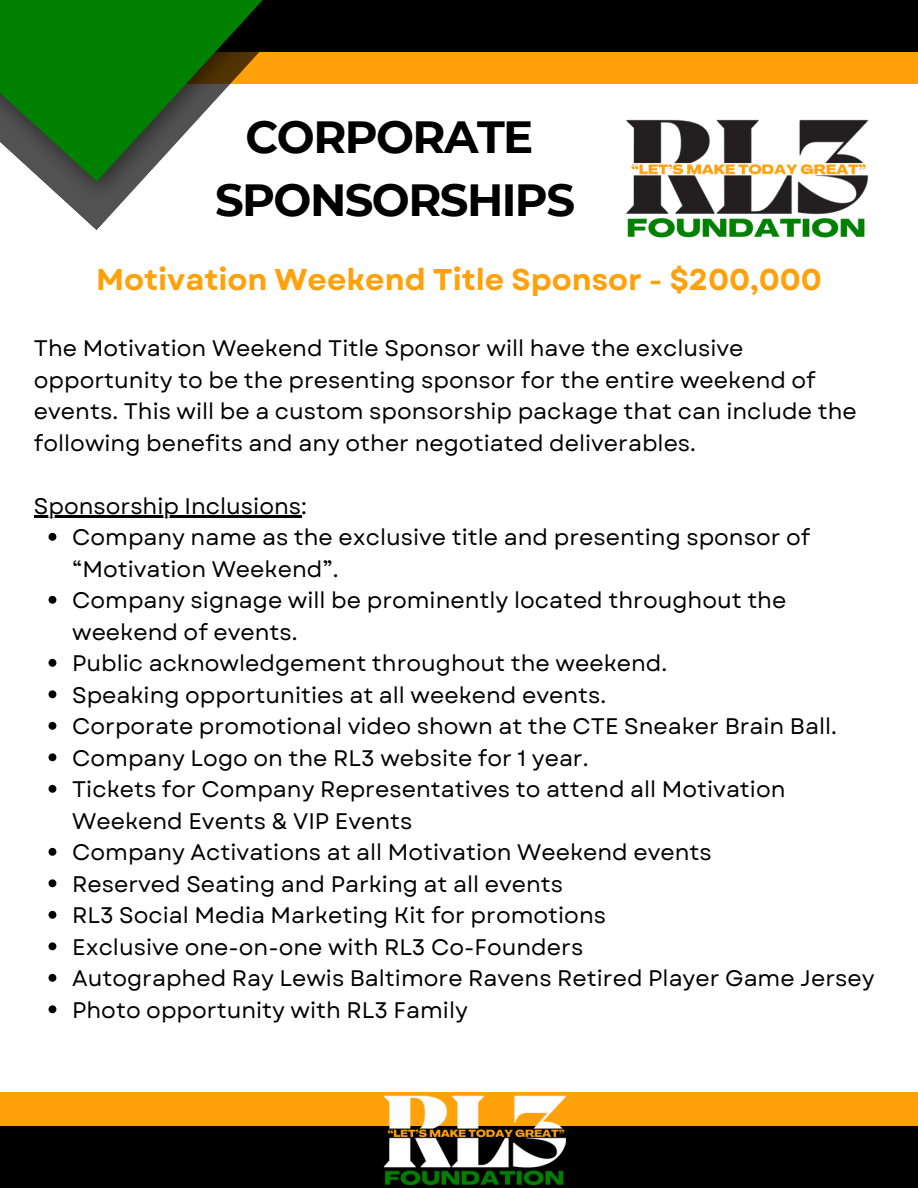
<style>
.page{position:relative;width:918px;height:1188px;background:#fff}
.page>*{position:absolute;margin:0;border:0;box-sizing:border-box;transform-origin:0 0}
.t1{font:700 45px/63px "Montserrat";letter-spacing:-.035em;color:#000;text-align:center}
.t2{font:700 30px "Garet";color:#ffa10b}
.t3{font:22.5px/31.5px "Garet";color:#000}
</style>
<div class="page">
<div style="left:80px;top:49px;width:838px;height:35px;background:#ffa10b"></div>
<div style="left:0;top:1092px;width:918px;height:47px;background:#ffa10b"></div>
<div style="left:91px;top:0;width:827px;height:52px;background:#000"></div>
<div style="left:0;top:1127px;width:918px;height:61px;background:#000"></div>
<img style="left:44px;top:182px;width:97px;height:34px">
<svg style="left:0;top:0;width:263px;height:182px;fill:#008000"></svg>
<img style="left:377px;top:1095px;width:194px;height:91px">
<hr style="left:34px;top:515px;width:267px;height:2px;background:#000">
<svg style="left:49px;top:533px;width:7px;height:8px"></svg>
<svg style="left:49px;top:596px;width:7px;height:8px"></svg>
<svg style="left:49px;top:659px;width:7px;height:8px"></svg>
<svg style="left:49px;top:690px;width:7px;height:8px"></svg>
<svg style="left:49px;top:722px;width:7px;height:8px"></svg>
<svg style="left:49px;top:753px;width:7px;height:8px"></svg>
<svg style="left:49px;top:785px;width:7px;height:8px"></svg>
<svg style="left:49px;top:848px;width:7px;height:8px"></svg>
<svg style="left:49px;top:879px;width:7px;height:8px"></svg>
<svg style="left:49px;top:911px;width:7px;height:8px"></svg>
<svg style="left:49px;top:942px;width:7px;height:8px"></svg>
<svg style="left:49px;top:974px;width:7px;height:8px"></svg>
<svg style="left:49px;top:1005px;width:7px;height:8px"></svg>
<img style="left:626px;top:119px;width:243px;height:119px">
<p class="t1" style="left:215px;top:105px;width:361px">CORPORATE<br>SPONSORSHIPS</p>
<p class="t2" style="left:96px;top:258px;width:727px">Motivation Weekend Title Sponsor - $200,000</p>
<h2 class="t3" style="left:34px;top:333px;width:824px">The Motivation Weekend Title Sponsor will have the exclusive opportunity to be the presenting sponsor for the entire weekend of events. This will be a custom sponsorship package that can include the following benefits and any other negotiated deliverables.</h2>
<p class="t3" style="left:34px;top:490px;width:275px">Sponsorship Inclusions:</p>
<p class="t3" style="left:72px;top:522px;width:740px">Company name as the exclusive title and presenting sponsor of “Motivation Weekend”.</p>
<p class="t3" style="left:72px;top:585px;width:716px">Company signage will be prominently located throughout the weekend of events.</p>
<p class="t3" style="left:72px;top:648px;width:597px">Public acknowledgement throughout the weekend.</p>
<p class="t3" style="left:72px;top:679px;width:536px">Speaking opportunities at all weekend events.</p>
<p class="t3" style="left:72px;top:711px;width:766px">Corporate promotional video shown at the CTE Sneaker Brain Ball.</p>
<p class="t3" style="left:72px;top:742px;width:518px">Company Logo on the RL3 website for 1 year.</p>
<p class="t3" style="left:72px;top:774px;width:715px">Tickets for Company Representatives to attend all Motivation<br>Weekend Events &amp; VIP Events</p>
<p class="t3" style="left:72px;top:837px;width:641px">Company Activations at all Motivation Weekend events</p>
<p class="t3" style="left:72px;top:868px;width:493px">Reserved Seating and Parking at all events</p>
<p class="t3" style="left:72px;top:900px;width:535px">RL3 Social Media Marketing Kit for promotions</p>
<p class="t3" style="left:72px;top:931px;width:513px">Exclusive one-on-one with RL3 Co-Founders</p>
<p class="t3" style="left:72px;top:963px;width:804px">Autographed Ray Lewis Baltimore Ravens Retired Player Game Jersey</p>
<p class="t3" style="left:72px;top:994px;width:397px">Photo opportunity with RL3 Family</p>
</div>
